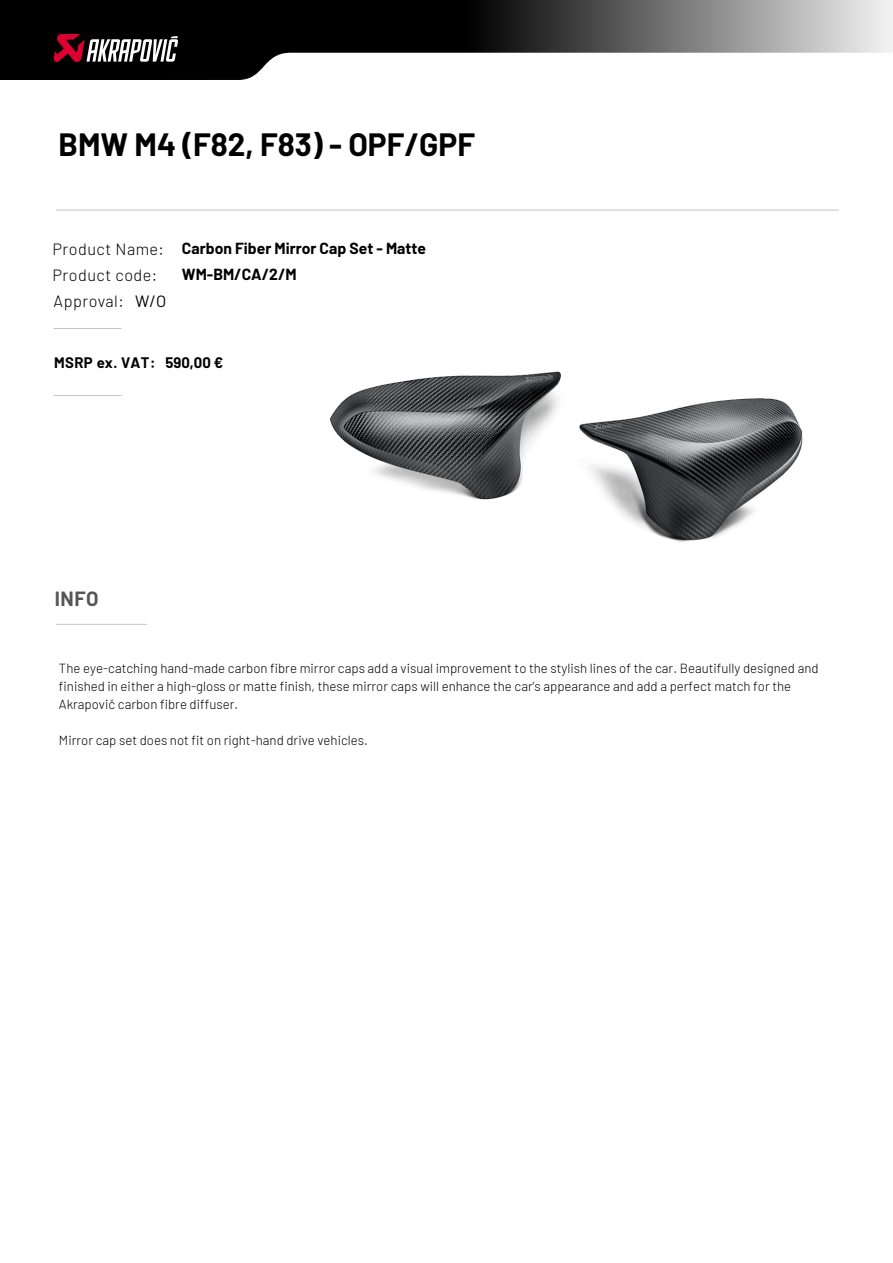
<style>
.page{position:relative;width:893px;height:1263px;background:#fff}
.page>*{position:absolute;margin:0;border:0;box-sizing:border-box;transform-origin:0 0}
.t1{font:700 31.5px "Barlow";color:#000}
.t2{font:700 20.1px "Barlow";color:#565656}
.t3{font:16.35px "Barlow";color:#000}
.t4{font:300 16.2px "Barlow";letter-spacing:.03em;color:#000}
.t5{font:700 15.75px/26.4px "Barlow";color:#000}
.t6{font:700 14.85px "Barlow";letter-spacing:.03em;color:#000}
.t7{font:700 14.85px "Barlow";color:#000}
.t8{font:300 13.2px/18px "Barlow";color:#000}
</style>
<div class="page">
<img style="left:330px;top:371px;width:473px;height:171px">
<svg style="left:0;top:0;width:893px;height:80px"></svg>
<svg style="left:53px;top:34px;width:125px;height:29px"></svg>
<hr style="left:54px;top:328px;width:67px;height:1px;background:#c3c6c7">
<hr style="left:54px;top:395px;width:67px;height:1px;background:#c3c6c7">
<hr style="left:56px;top:624px;width:91px;height:1px;background:#c3c6c7">
<hr style="left:56px;top:210px;width:783px;height:1px;background:#c3c6c7">
<h1 class="t1" style="left:58px;top:125px;width:418px">BMW M4 (F82, F83) - OPF/GPF</h1>
<p class="t4" style="left:53px;top:237px;width:113px">Product Name:</p>
<p class="t4" style="left:53px;top:263px;width:106px">Product code:</p>
<p class="t4" style="left:54px;top:290px;width:72px">Approval:</p>
<p class="t3" style="left:135px;top:291px;width:33px">W/O</p>
<p class="t5" style="left:182px;top:234px;width:246px">Carbon Fiber Mirror Cap Set - Matte<br>WM-BM/CA/2/M</p>
<p class="t6" style="left:54px;top:352px;width:103px">MSRP ex. VAT:</p>
<p class="t7" style="left:165px;top:353px;width:59px">590,00 €</p>
<h2 class="t2" style="left:55px;top:584px;width:45px">INFO</h2>
<p class="t8" style="left:59px;top:658px;width:761px">The eye-catching hand-made carbon fibre mirror caps add a visual improvement to the stylish lines of the car. Beautifully designed and finished in either a high-gloss or matte finish, these mirror caps will enhance the car’s appearance and add a perfect match for the<br>Akrapovič carbon fibre diffuser.</p>
<p class="t8" style="left:59px;top:730px;width:310px">Mirror cap set does not fit on right-hand drive vehicles.</p>
</div>
